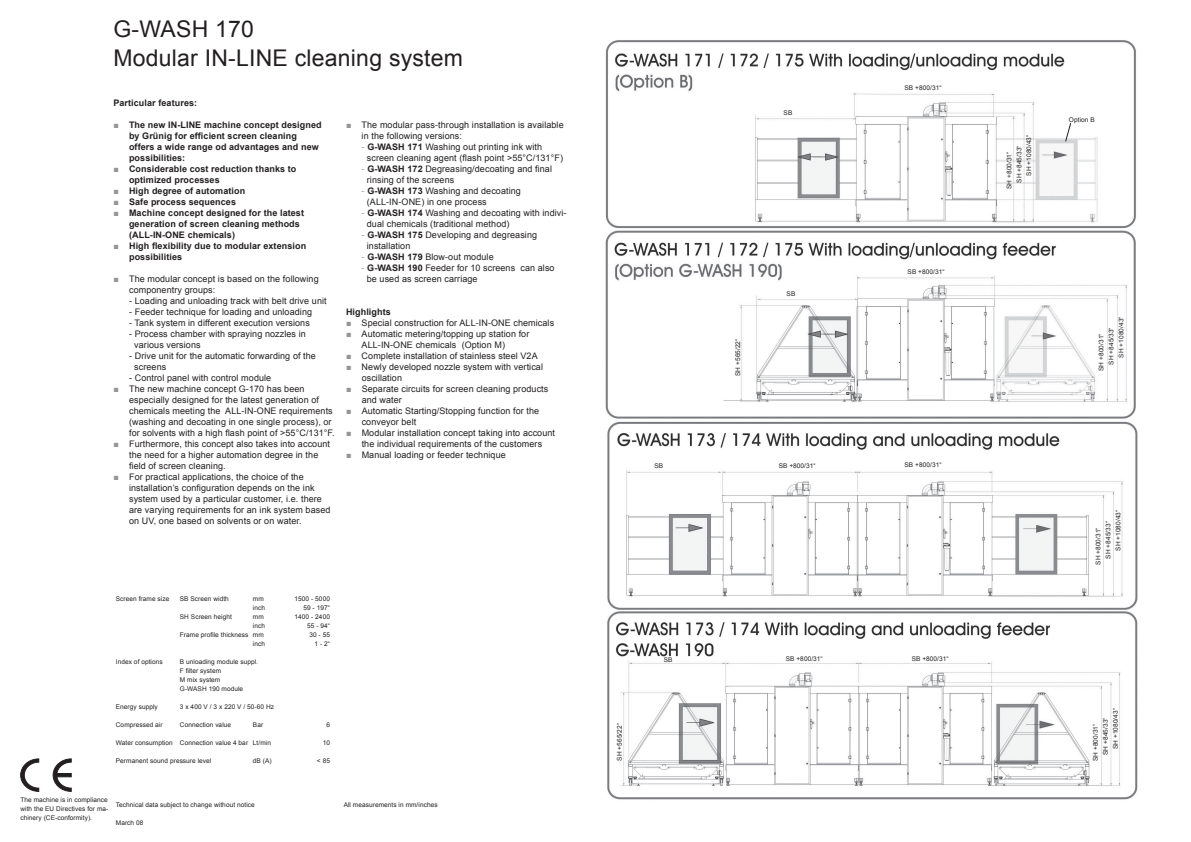
<style>
.page{position:relative;width:1191px;height:842px;background:#fff}
.page>*{position:absolute;margin:0;border:0;box-sizing:border-box;transform-origin:0 0}
.t1{font:23px/29px "Arial";letter-spacing:.01em;color:#231f20}
.t2{font:9px/11px "Arial";letter-spacing:.01em;color:#231f20}
.t3{font:700 9px/11px "Arial";letter-spacing:.01em;color:#231f20}
.t4{font:6.5px/9px "Arial";letter-spacing:.01em;color:#231f20}
.t5{font:6.5px "Arial";letter-spacing:.155em;color:#231f20}
.s1{color:#939598}
.s2{font-weight:700}
</style>
<div class="page">
<img style="left:605px;top:40px;width:533px;height:760px">
<svg style="left:20px;top:758px;width:52px;height:34px"></svg>
<svg style="left:1065px;top:123px;width:6px;height:19px"></svg>
<h1 class="t1" style="left:113px;top:14px;width:351px">G-WASH 170<br>Modular IN-LINE cleaning system</h1>
<p class="t3" style="left:113px;top:98px;width:85px">Particular features:</p>
<p class="t3" style="left:129px;top:120px;width:194px;text-indent:-16px"><span class="s1">■</span> The new IN-LINE machine concept designed by Grünig for efficient screen cleaning offers a wide range od advantages and new possibilities:</p>
<p class="t3" style="left:129px;top:164px;width:169px;text-indent:-16px"><span class="s1">■</span> Considerable cost reduction thanks to optimized processes</p>
<p class="t3" style="left:113px;top:186px;width:133px"><span class="s1">■</span> High degree of automation</p>
<p class="t3" style="left:113px;top:197px;width:124px"><span class="s1">■</span> Safe process sequences</p>
<p class="t3" style="left:129px;top:208px;width:176px;text-indent:-16px"><span class="s1">■</span> Machine concept designed for the latest generation of screen cleaning methods (ALL-IN-ONE chemicals)</p>
<p class="t3" style="left:129px;top:241px;width:179px;text-indent:-16px"><span class="s1">■</span> High flexibility due to modular extension possibilities</p>
<p class="t2" style="left:129px;top:274px;width:191px;text-indent:-16px"><span class="s1">■</span> The modular concept is based on the following componentry groups:</p>
<p class="t2" style="left:129px;top:296px;width:199px">- Loading and unloading track with belt drive unit</p>
<p class="t2" style="left:129px;top:307px;width:184px">- Feeder technique for loading and unloading</p>
<p class="t2" style="left:129px;top:318px;width:182px">- Tank system in different execution versions</p>
<p class="t2" style="left:134px;top:329px;width:173px;text-indent:-5px">- Process chamber with spraying nozzles in various versions</p>
<p class="t2" style="left:134px;top:351px;width:183px;text-indent:-5px">- Drive unit for the automatic forwarding of the screens</p>
<p class="t2" style="left:129px;top:373px;width:144px">- Control panel with control module</p>
<p class="t2" style="left:129px;top:384px;width:207px;text-indent:-16px"><span class="s1">■</span> The new machine concept G-170 has been especially designed for the latest generation of chemicals meeting the ALL-IN-ONE requirements (washing and decoating in one single process), or for solvents with a high flash point of &gt;55°C/131°F.</p>
<p class="t2" style="left:129px;top:439px;width:202px;text-indent:-16px"><span class="s1">■</span> Furthermore, this concept also takes into account the need for a higher automation degree in the field of screen cleaning.</p>
<p class="t2" style="left:129px;top:472px;width:203px;text-indent:-16px"><span class="s1">■</span> For practical applications, the choice of the installation’s configuration depends on the ink system used by a particular customer, i.e. there are varying requirements for an ink system based on UV, one based on solvents or on water.</p>
<p class="t2" style="left:362px;top:120px;width:204px;text-indent:-16px"><span class="s1">■</span> The modular pass-through installation is available in the following versions:</p>
<p class="t2" style="left:367px;top:142px;width:198px;text-indent:-5px"><span class="s1">-</span> <span class="s2">G-WASH 171</span> Washing out printing ink with screen cleaning agent (flash point &gt;55°C/131°F)</p>
<p class="t2" style="left:367px;top:164px;width:187px;text-indent:-5px"><span class="s1">-</span> <span class="s2">G-WASH 172</span> Degreasing/decoating and final rinsing of the screens</p>
<p class="t2" style="left:367px;top:186px;width:156px;text-indent:-5px"><span class="s1">-</span> <span class="s2">G-WASH 173</span> Washing and decoating (ALL-IN-ONE) in one process</p>
<p class="t2" style="left:367px;top:208px;width:201px;text-indent:-5px"><span class="s1">-</span> <span class="s2">G-WASH 174</span> Washing and decoating with indivi&shy;dual chemicals (traditional method)</p>
<p class="t2" style="left:367px;top:230px;width:172px;text-indent:-5px"><span class="s1">-</span> <span class="s2">G-WASH 175</span> Developing and degreasing installation</p>
<p class="t2" style="left:362px;top:252px;width:133px"><span class="s1">-</span> <span class="s2">G-WASH 179</span> Blow-out module</p>
<p class="t2" style="left:367px;top:263px;width:189px;text-indent:-5px"><span class="s1">-</span> <span class="s2">G-WASH 190</span> Feeder for 10 screens can also be used as screen carriage</p>
<p class="t3" style="left:346px;top:307px;width:46px">Highlights</p>
<p class="t2" style="left:346px;top:318px;width:210px"><span class="s1">■</span> Special construction for ALL-IN-ONE chemicals</p>
<p class="t2" style="left:362px;top:329px;width:169px;text-indent:-16px"><span class="s1">■</span> Automatic metering/topping up station for<br>ALL-IN-ONE chemicals (Option M)</p>
<p class="t2" style="left:346px;top:351px;width:193px"><span class="s1">■</span> Complete installation of stainless steel V2A</p>
<p class="t2" style="left:362px;top:362px;width:183px;text-indent:-16px"><span class="s1">■</span> Newly developed nozzle system with vertical oscillation</p>
<p class="t2" style="left:362px;top:384px;width:188px;text-indent:-16px"><span class="s1">■</span> Separate circuits for screen cleaning products and water</p>
<p class="t2" style="left:362px;top:406px;width:179px;text-indent:-16px"><span class="s1">■</span> Automatic Starting/Stopping function for the conveyor belt</p>
<p class="t2" style="left:346px;top:428px;width:210px;text-align:center"><span class="s1">■</span> Modular installation concept taking into account the individual requirements of the customers</p>
<p class="t2" style="left:346px;top:450px;width:161px"><span class="s1">■</span> Manual loading or feeder technique</p>
<p class="t4" style="left:116px;top:594px;width:55px">Screen frame size</p>
<p class="t4" style="left:180px;top:594px;width:50px">SB Screen width</p>
<p class="t4" style="left:253px;top:594px;width:12px">mm</p>
<p class="t4" style="left:294px;top:594px;width:37px">1500 - 5000</p>
<p class="t4" style="left:253px;top:603px;width:14px">inch</p>
<p class="t4" style="left:303px;top:603px;width:28px">59 - 197“</p>
<p class="t4" style="left:180px;top:612px;width:53px">SH Screen height</p>
<p class="t4" style="left:253px;top:612px;width:12px">mm</p>
<p class="t4" style="left:294px;top:612px;width:37px">1400 - 2400</p>
<p class="t4" style="left:253px;top:621px;width:14px">inch</p>
<p class="t4" style="left:307px;top:621px;width:24px">55 - 94“</p>
<p class="t4" style="left:180px;top:630px;width:85px">Frame profile thickness mm</p>
<p class="t4" style="left:309px;top:630px;width:22px">30- 55</p>
<p class="t4" style="left:253px;top:639px;width:14px">inch</p>
<p class="t4" style="left:314px;top:639px;width:17px">1-2“</p>
<p class="t4" style="left:116px;top:657px;width:48px">Index of options</p>
<p class="t4" style="left:180px;top:657px;width:80px">B unloading module suppl.<br>F filter system<br>M mix system<br>G-WASH 190 module</p>
<p class="t4" style="left:116px;top:702px;width:43px">Energy supply</p>
<p class="t5" style="left:180px;top:703px;width:96px">3x400V/3x220V/50-60Hz</p>
<p class="t4" style="left:116px;top:720px;width:48px">Compressed air</p>
<p class="t4" style="left:180px;top:720px;width:53px">Connection value</p>
<p class="t4" style="left:253px;top:720px;width:12px">Bar</p>
<p class="t4" style="left:326px;top:720px;width:5px">6</p>
<p class="t4" style="left:116px;top:738px;width:157px">Water consumption Connection value 4 bar Lt/min</p>
<p class="t4" style="left:323px;top:738px;width:9px">10</p>
<p class="t4" style="left:116px;top:756px;width:97px">Permanent sound pressure level</p>
<p class="t4" style="left:253px;top:756px;width:20px">dB (A)</p>
<p class="t4" style="left:317px;top:756px;width:15px">&lt; 85</p>
<p class="t4" style="left:20px;top:795px;width:89px;text-align:justify">The machine is in compliance with the EU Directives for ma&shy;chinery (CE-conformity).</p>
<p class="t4" style="left:116px;top:800px;width:140px">Technical data subject to change without notice</p>
<p class="t4" style="left:116px;top:818px;width:29px">March 08</p>
<p class="t4" style="left:344px;top:800px;width:95px">All measurements in mm/inches</p>
<p class="t4" style="left:783px;top:109px;width:10px">SB</p>
<p class="t4" style="left:733px;top:376px;width:39px;rotate:-90deg">SH +565/22“</p>
<p class="t4" style="left:786px;top:289px;width:10px">SB</p>
<p class="t4" style="left:904px;top:84px;width:38px">SB +800/31“</p>
<p class="t4" style="left:907px;top:267px;width:38px">SB +800/31“</p>
<p class="t4" style="left:654px;top:461px;width:10px">SB</p>
<p class="t4" style="left:778px;top:461px;width:38px">SB +800/31“</p>
<p class="t4" style="left:904px;top:461px;width:38px">SB +800/31“</p>
<p class="t4" style="left:615px;top:761px;width:39px;rotate:-90deg">SH +565/22“</p>
<p class="t4" style="left:664px;top:656px;width:10px">SB</p>
<p class="t4" style="left:785px;top:654px;width:38px">SB +800/31“</p>
<p class="t4" style="left:911px;top:654px;width:38px">SB +800/31“</p>
<p class="t4" style="left:1024px;top:176px;width:43px;rotate:-90deg">SH +1080/43“</p>
<p class="t4" style="left:1014px;top:183px;width:39px;rotate:-90deg">SH +845/33“</p>
<p class="t4" style="left:1004px;top:189px;width:39px;rotate:-90deg">SH +800/31“</p>
<p class="t4" style="left:1069px;top:115px;width:27px">Option B</p>
<p class="t4" style="left:1116px;top:358px;width:43px;rotate:-90deg">SH +1080/43“</p>
<p class="t4" style="left:1106px;top:365px;width:39px;rotate:-90deg">SH +845/33“</p>
<p class="t4" style="left:1096px;top:371px;width:39px;rotate:-90deg">SH +800/31“</p>
<p class="t4" style="left:1113px;top:551px;width:43px;rotate:-90deg">SH +1080/43“</p>
<p class="t4" style="left:1103px;top:559px;width:39px;rotate:-90deg">SH +845/33“</p>
<p class="t4" style="left:1093px;top:565px;width:39px;rotate:-90deg">SH +800/31“</p>
<p class="t4" style="left:1111px;top:749px;width:43px;rotate:-90deg">SH +1080/43“</p>
<p class="t4" style="left:1101px;top:755px;width:39px;rotate:-90deg">SH +845/33“</p>
<p class="t4" style="left:1091px;top:761px;width:39px;rotate:-90deg">SH +800/31“</p>
</div>
